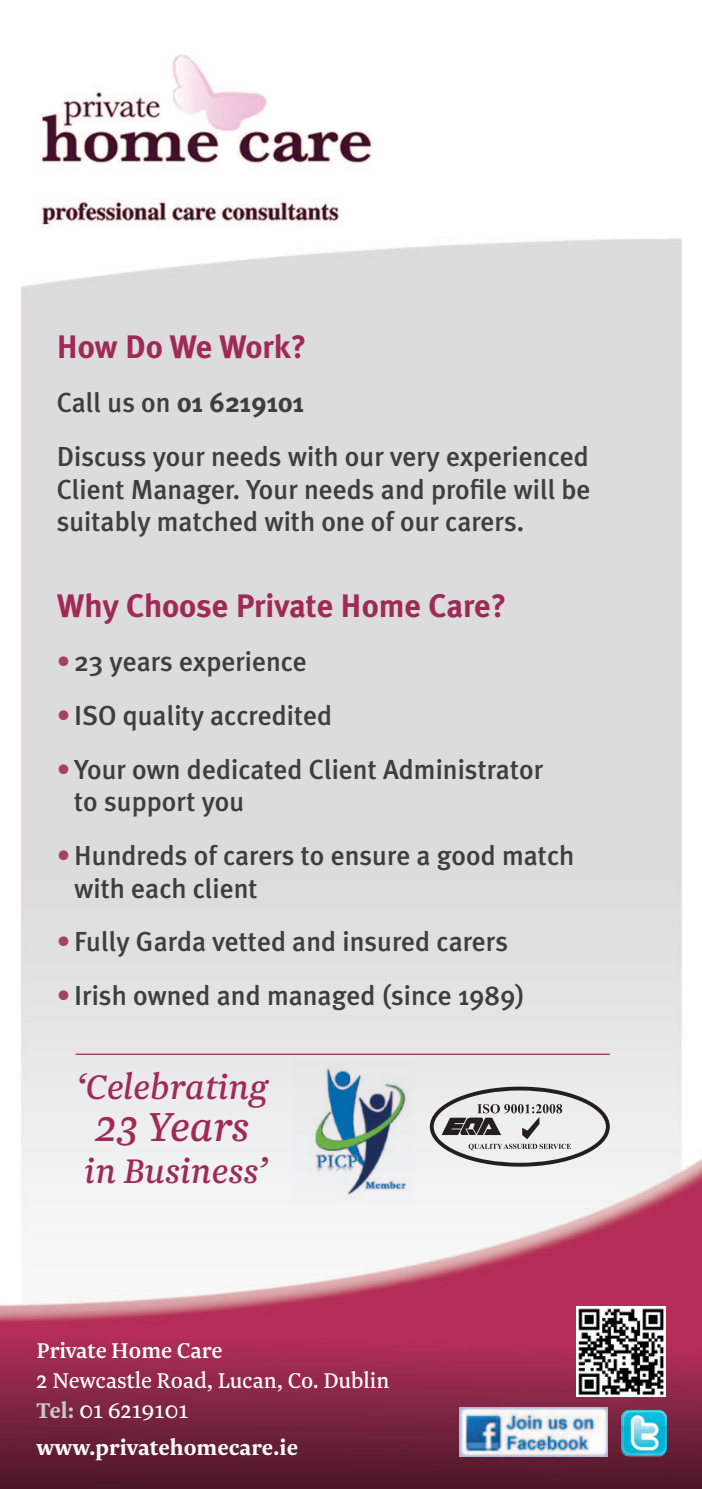
<style>
.page{position:relative;width:702px;height:1489px;background:#fff}
.page>*{position:absolute;margin:0;border:0;box-sizing:border-box;transform-origin:0 0}
.t1{font:italic 47.5px "Newzald";letter-spacing:-.01em;color:#a02a56}
.t2{font:italic 40px "Newzald";color:#a02a56}
.t3{font:700 32.5px "Meta Plus";color:#a02a56}
.t4{font:500 27.5px/32.5px "Meta Plus";color:#3e3e3f}
.t5{font:700 27.5px "Meta Plus";color:#3e3e3f}
.t6{font:25px "Newzald";color:#fff}
.t7{font:700 25px "Newzald";color:#fff}
.t8{font:500 25px "Newzald";color:#fff}
.s1{font-weight:500}
.s2{color:#a74160}
.s3{font-weight:700;color:#c7c8ca}
</style>
<div class="page">
<img style="left:0;top:54px;width:702px;height:1434px">
<img style="left:459px;top:1407px;width:149px;height:48px">
<img style="left:294px;top:1060px;width:121px;height:139px">
<svg style="left:430px;top:1086px;width:179px;height:80px"></svg>
<hr style="left:76px;top:1053px;width:533px;height:1px;background:#a02a56">
<img style="left:620px;top:1409px;width:47px;height:47px">
<img style="left:576px;top:1306px;width:89px;height:89px">
<p class="t3" style="left:57px;top:328px;width:251px">How Do We Work?</p>
<p class="t5" style="left:57px;top:387px;width:249px"><span class="s1">Call us on</span> 01 6219101</p>
<p class="t4" style="left:57px;top:440px;width:535px;text-align:justify">Discuss your needs with our very experienced Client Manager. Your needs and profile will be suitably matched with one of our carers.</p>
<p class="t3" style="left:57px;top:587px;width:451px">Why Choose Private Home Care?</p>
<p class="t4" style="left:57px;top:645px;width:252px"><span class="s2">•</span> 23 years experience</p>
<p class="t4" style="left:57px;top:699px;width:277px"><span class="s2">•</span> ISO quality accredited</p>
<p class="t4" style="left:74px;top:752px;width:470px;text-indent:-17px"><span class="s2">•</span> Your own dedicated Client Administrator to support you</p>
<p class="t4" style="left:74px;top:839px;width:501px;text-indent:-17px"><span class="s2">•</span>Hundreds of carers to ensure a good match with each client</p>
<p class="t4" style="left:57px;top:925px;width:453px"><span class="s2">•</span> Fully Garda vetted and insured carers</p>
<p class="t4" style="left:57px;top:979px;width:469px"><span class="s2">•</span> Irish owned and managed (since 1989)</p>
<p class="t2" style="left:77px;top:1062px;width:192px">‘Celebrating</p>
<p class="t1" style="left:95px;top:1097px;width:155px">23 Years</p>
<p class="t2" style="left:84px;top:1146px;width:184px">in Business’</p>
<p class="t8" style="left:37px;top:1335px;width:187px">Private Home Care</p>
<p class="t6" style="left:37px;top:1365px;width:354px">2 Newcastle Road, Lucan, Co. Dublin</p>
<p class="t6" style="left:37px;top:1395px;width:153px"><span class="s3">Tel:</span> 01 6219101</p>
<p class="t7" style="left:37px;top:1431px;width:263px">www.privatehomecare.ie</p>
</div>
